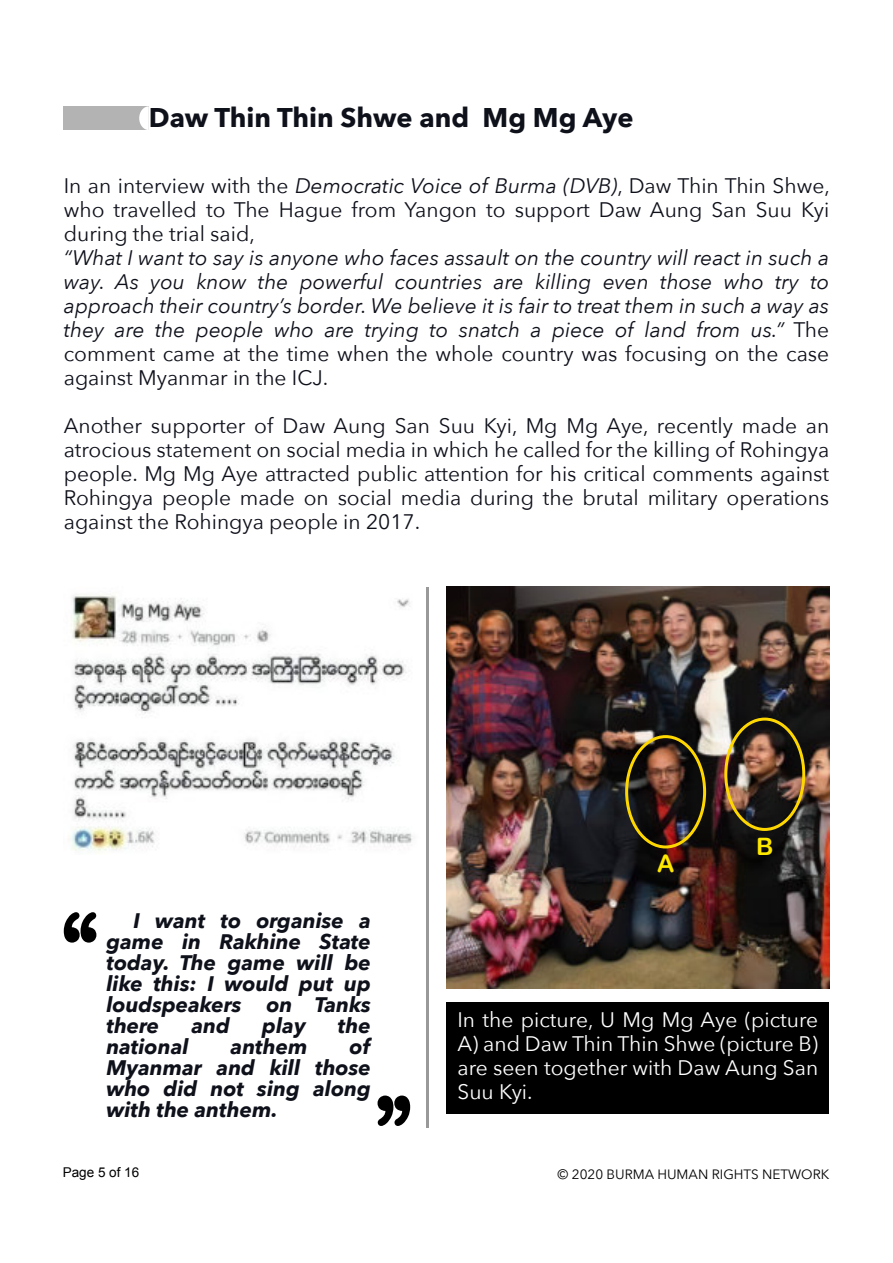
<style>
.page{position:relative;width:893px;height:1263px;background:#fff}
.page>*{position:absolute;margin:0;border:0;box-sizing:border-box;transform-origin:0 0}
.t1{font:103.8px "Arial Rounded MT Bold";color:#000;scale:.95 1}
.t2{font:700 27px "Avenir Next";color:#0e101a}
.t3{font:24px "Arial Rounded MT Bold";color:#ffe800}
.t4{font:21px/24px "Avenir Next";color:#0e101a;text-align:justify}
.t5{font:italic 21px/24px "Avenir Next";color:#0e101a;text-align:justify}
.t6{font:italic 700 21px/21px "Avenir Next";color:#0e101a;text-align:justify}
.t7{font:21px/24px "Avenir Next";color:#fff;text-align:justify}
.t8{font:13.5px "Avenir Next";color:#000}
.t9{font:13.5px "Arial";color:#000}
.s1{font-style:italic}
.s2{font-style:normal}
</style>
<div class="page">
<div style="left:64px;top:106px;width:85px;height:24px;background:#b3b3b3"></div>
<svg style="left:139px;top:106px;width:10px;height:24px"></svg>
<img style="left:71px;top:594px;width:342px;height:259px">
<div style="left:446px;top:1002px;width:383px;height:111px;background:#000"></div>
<hr style="left:427px;top:587px;width:2px;height:541px;background:#999">
<img style="left:446px;top:587px;width:383px;height:401px">
<div style="left:625px;top:735px;width:81px;height:113px;border:3px solid #ffd700;border-radius:50%"></div>
<div style="left:724px;top:717px;width:81px;height:114px;border:3px solid #ffd700;border-radius:50%"></div>
<p class="t2" style="left:149px;top:100px;width:486px">Daw Thin Thin Shwe and Mg Mg Aye</p>
<p class="t4" style="left:64px;top:174px;width:768px">In an interview with the <span class="s1">Democratic Voice of Burma (DVB)</span>, Daw Thin Thin Shwe, who travelled to The Hague from Yangon to support Daw Aung San Suu Kyi during the trial said,</p>
<p class="t5" style="left:64px;top:246px;width:767px">“What I want to say is anyone who faces assault on the country will react in such a way. As you know the powerful countries are killing even those who try to approach their country’s border. We believe it is fair to treat them in such a way as they are the people who are trying to snatch a piece of land from us.” <span class="s2">The comment came at the time when the whole country was focusing on the case against Myanmar in the ICJ.</span></p>
<p class="t4" style="left:64px;top:414px;width:767px">Another supporter of Daw Aung San Suu Kyi, Mg Mg Aye, recently made an atrocious statement on social media in which he called for the killing of Rohingya people. Mg Mg Aye attracted public attention for his critical comments against Rohingya people made on social media during the brutal military operations against the Rohingya people in 2017.</p>
<h1 class="t1" style="left:104px;top:1004px;width:52px;rotate:-180deg">,,</h1>
<p class="t6" style="left:106px;top:911px;width:266px;text-indent:27px">I want to organise a game in Rakhine State today. The game will be like this: I would put up loudspeakers on Tanks there</p>
<p class="t6" style="left:192px;top:1016px;width:40px">and</p>
<p class="t6" style="left:262px;top:1016px;width:45px">play</p>
<p class="t6" style="left:338px;top:1016px;width:34px">the</p>
<p class="t6" style="left:106px;top:1037px;width:266px;text-indent:243px">of Myanmar and kill those who did not sing along with the anthem.</p>
<p class="t6" style="left:106px;top:1037px;width:84px">national</p>
<p class="t6" style="left:231px;top:1037px;width:78px">anthem</p>
<h1 class="t1" style="left:370px;top:1034px;width:52px">,,</h1>
<p class="t3" style="left:657px;top:855px;width:19px">A</p>
<p class="t3" style="left:756px;top:837px;width:19px">B</p>
<p class="t7" style="left:457px;top:1008px;width:362px">In the picture, U Mg Mg Aye (picture A) and Daw Thin Thin Shwe (picture B) are seen together with Daw Aung San Suu Kyi.</p>
<p class="t9" style="left:63px;top:1167px;width:78px">Page 5 of 16</p>
<p class="t8" style="left:558px;top:1165px;width:273px">© 2020 BURMA HUMAN RIGHTS NETWORK</p>
</div>
